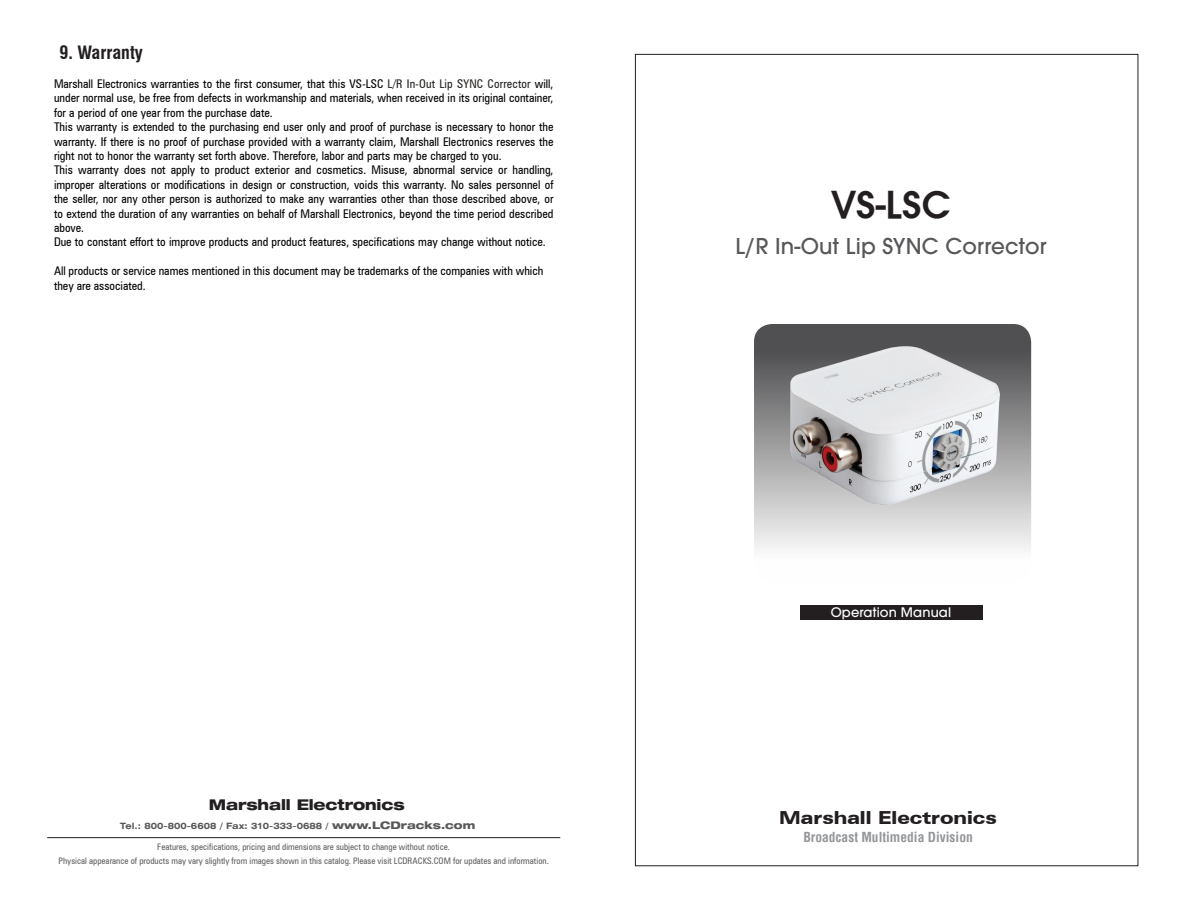
<style>
.page{position:relative;width:1188px;height:918px;background:#fff}
.page>*{position:absolute;margin:0;border:0;box-sizing:border-box;transform-origin:0 0}
.t1{font:40.5px "Avant Garde ITCTT Demi";color:#231f20}
.t2{font:24px "Avant Garde Md ITC";letter-spacing:.01em;color:#57585a}
.t3{font:900 expanded 18px "Zurich BT";color:#231f20}
.t4{font:700 condensed 18px "Swiss 721 BT";color:#231f20}
.t5{font:800 expanded 14.85px "Helvetica Neue";letter-spacing:-.01em;color:#231f20}
.t6{font:14.55px "Avant Garde Md ITC";letter-spacing:.01em;color:#fff}
.t7{font:700 condensed 13.5px "Helvetica";color:#939598}
.t8{font:condensed 12px/14.4px "Zurich BT";color:#030303}
.t9{font:condensed 9px/13.5px "Zurich BT";color:#616164;text-align:center}
.t10{font:700 8.7px "Helios Ext";color:#57585a}
.s1{color:#272523}
.s2{font-family:"Helvetica Neue";font-weight:800;font-stretch:expanded;font-size:10.5px}
</style>
<div class="page">
<div style="left:754px;top:324px;width:277px;height:258px;background:linear-gradient(to bottom,#3f3f41,#fff);border-radius:18px"></div>
<img style="left:790px;top:347px;width:209px;height:158px">
<div style="left:800px;top:605px;width:182px;height:14px;background:#231f20"></div>
<hr style="left:47px;top:837px;width:513px;height:1px;background:#231f20">
<h3 class="t4" style="left:59px;top:41px;width:85px">9. Warranty</h3>
<p class="t8" style="left:54px;top:76px;width:501px">Marshall Electronics warranties to the first consumer, that this VS-LSC <span class="s1">L/R In-Out Lip SYNC Corrector</span> will, under normal use, be free from defects in workmanship and materials, when received in its original container, for a period of one year from the purchase date.<br>This warranty is extended to the purchasing end user only and proof of purchase is necessary to honor the warranty. If there is no proof of purchase provided with a warranty claim, Marshall Electronics reserves the right not to honor the warranty set forth above. Therefore, labor and parts may be charged to you.<br>This warranty does not apply to product exterior and cosmetics. Misuse, abnormal service or handling, improper alterations or modifications in design or construction, voids this warranty. No sales personnel of the seller, nor any other person is authorized to make any warranties other than those described above, or to extend the duration of any warranties on behalf of Marshall Electronics, beyond the time period described above.<br>Due to constant effort to improve products and product features, specifications may change without notice.</p>
<p class="t8" style="left:54px;top:264px;width:491px">All products or service names mentioned in this document may be trademarks of the companies with which they are associated.</p>
<p class="t5" style="left:209px;top:796px;width:197px">Marshall Electronics</p>
<p class="t10" style="left:120px;top:820px;width:356px">Tel.: 800-800-6608 / Fax: 310-333-0688 / <span class="s2">www.LCDracks.com</span></p>
<p class="t9" style="left:59px;top:840px;width:492px">Features, specifications, pricing and dimensions are subject to change without notice.<br>Physical appearance of products may vary slightly from images shown in this catalog. Please visit LCDRACKS.COM for updates and information.</p>
<h1 class="t1" style="left:832px;top:180px;width:120px">VS-LSC</h1>
<h2 class="t2" style="left:735px;top:232px;width:313px">L/R In-Out Lip SYNC Corrector</h2>
<p class="t6" style="left:831px;top:603px;width:122px">Operation Manual</p>
<h3 class="t3" style="left:779px;top:807px;width:219px">Marshall Electronics</h3>
<p class="t7" style="left:803px;top:828px;width:171px">Broadcast Multimedia Division</p>
</div>
